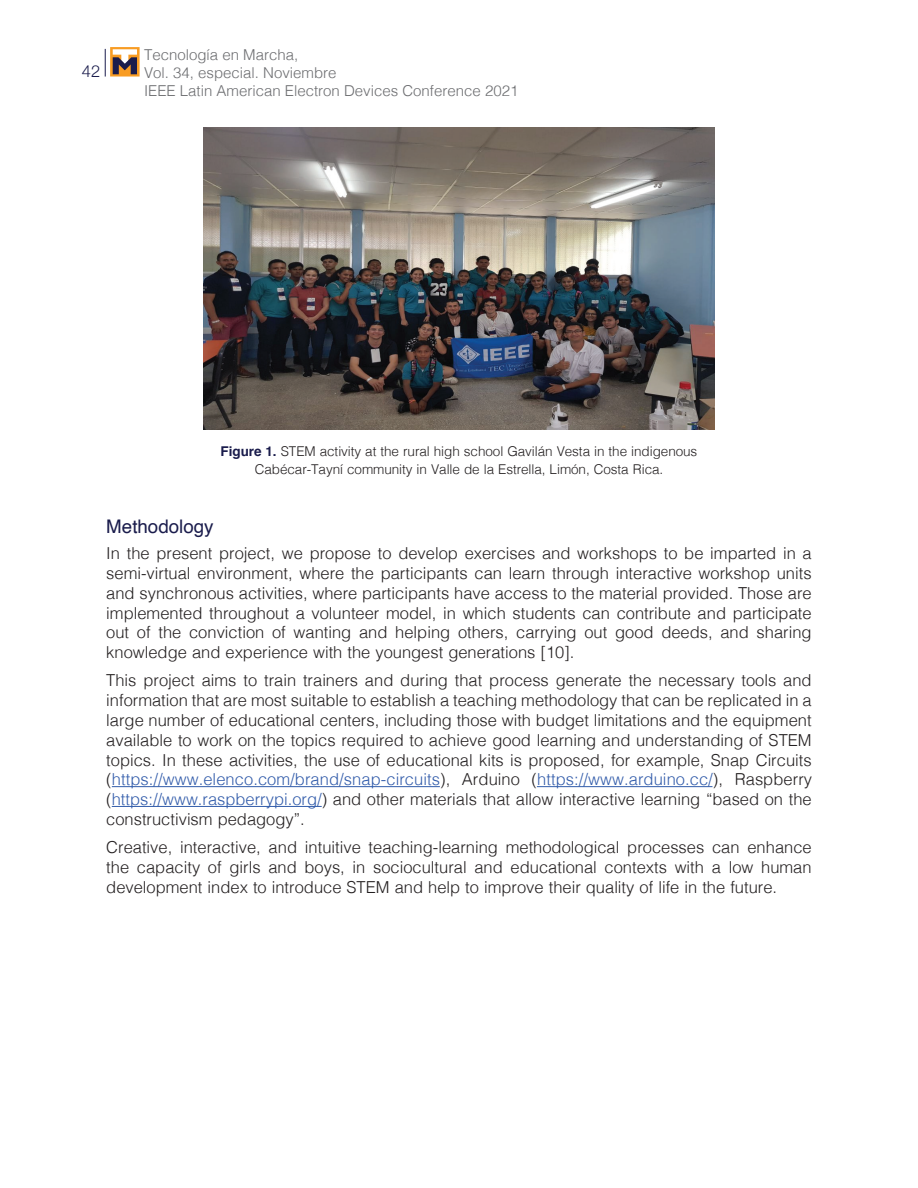
<style>
.page{position:relative;width:918px;height:1188px;background:#fff}
.page>*{position:absolute;margin:0;border:0;box-sizing:border-box;transform-origin:0 0}
.t1{font:18.75px "Helvetica";color:#1a1c4c}
.t2{font:300 16.5px/19.8px "Helvetica";color:#231f20;text-align:justify}
.t3{font:300 16.5px "Helvetica Neue";color:#1a1c4c}
.t4{font:300 15px/18px "Helvetica";color:#6c6d70}
.t5{font:300 13.5px/18px "Helvetica";letter-spacing:-.005em;color:#231f20;text-align:center}
.s1{font-weight:700;color:#1a1c4c}
.s2{color:#325caa}
</style>
<div class="page">
<svg style="left:105px;top:49px;width:1px;height:28px"></svg>
<svg style="left:110px;top:47px;width:30px;height:30px"></svg>
<svg style="left:113px;top:49px;width:24px;height:25px"></svg>
<hr style="left:112px;top:786px;width:328px;height:1px;background:#325caa">
<hr style="left:537px;top:786px;width:175px;height:1px;background:#325caa">
<hr style="left:112px;top:806px;width:210px;height:1px;background:#325caa">
<img style="left:203px;top:128px;width:511px;height:302px">
<p class="t3" style="left:82px;top:57px;width:20px">42</p>
<p class="t4" style="left:144px;top:44px;width:376px">Tecnología en Marcha,<br>Vol. 34, especial. Noviembre<br>IEEE Latin American Electron Devices Conference 2021</p>
<p class="t5" style="left:221px;top:441px;width:478px"><span class="s1">Figure 1.</span> STEM activity at the rural high school Gavilán Vesta in the indigenous<br>Cabécar-Tayní community in Valle de la Estrella, Limón, Costa Rica.</p>
<p class="t1" style="left:106px;top:512px;width:109px">Methodology</p>
<p class="t2" style="left:106px;top:542px;width:707px">In the present project, we propose to develop exercises and workshops to be imparted in a semi-virtual environment, where the participants can learn through interactive workshop units and synchronous activities, where participants have access to the material provided. Those are implemented throughout a volunteer model, in which students can contribute and participate out of the conviction of wanting and helping others, carrying out good deeds, and sharing knowledge and experience with the youngest generations [10].</p>
<p class="t2" style="left:106px;top:669px;width:707px">This project aims to train trainers and during that process generate the necessary tools and information that are most suitable to establish a teaching methodology that can be replicated in a large number of educational centers, including those with budget limitations and the equipment available to work on the topics required to achieve good learning and understanding of STEM topics. In these activities, the use of educational kits is proposed, for example, Snap Circuits (<span class="s2">https://www.elenco.com/brand/snap-circuits</span>), Arduino (<span class="s2">https://www.arduino.cc/</span>), Raspberry (<span class="s2">https://www.raspberrypi.org/</span>) and other materials that allow interactive learning “based on the constructivism pedagogy”.</p>
<p class="t2" style="left:106px;top:836px;width:707px">Creative, interactive, and intuitive teaching-learning methodological processes can enhance the capacity of girls and boys, in sociocultural and educational contexts with a low human development index to introduce STEM and help to improve their quality of life in the future.</p>
</div>
